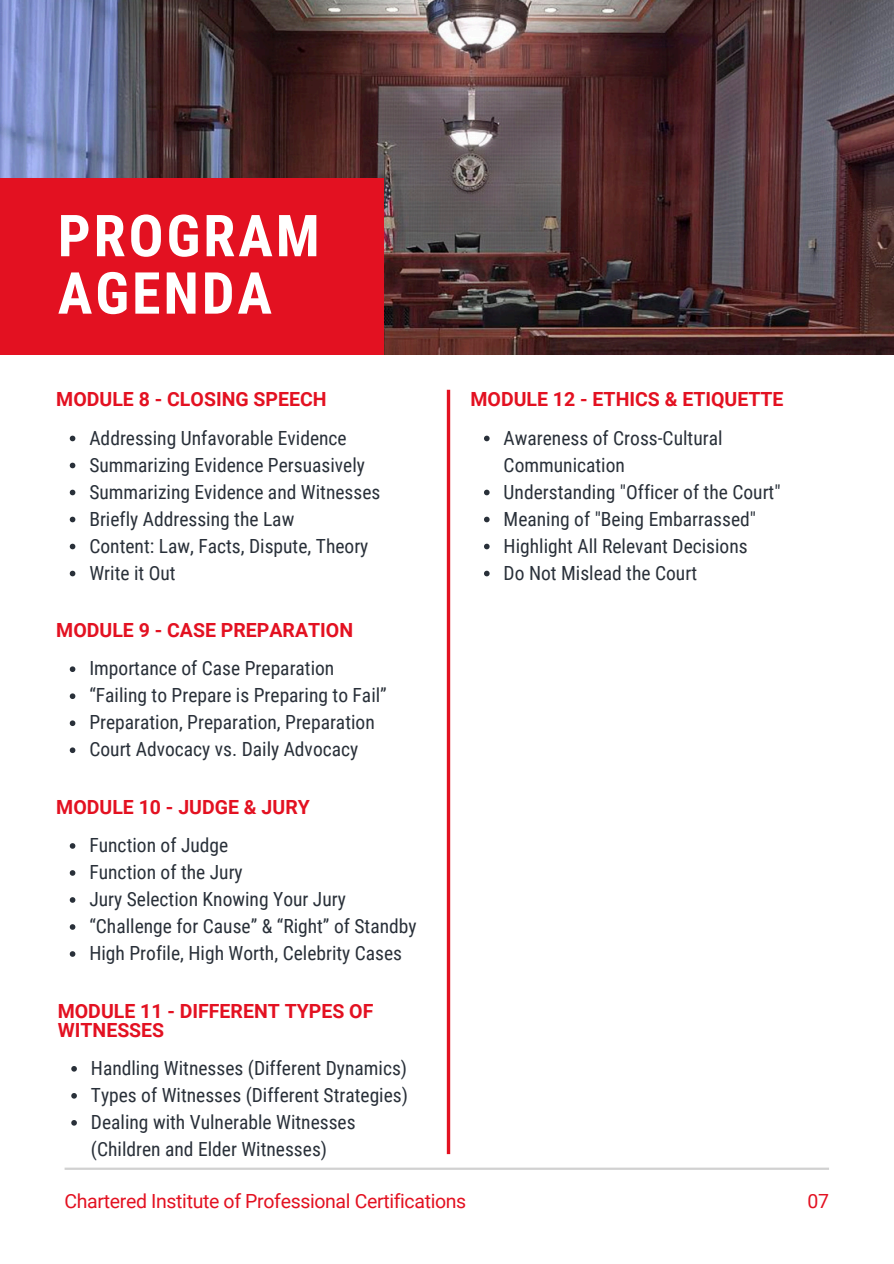
<style>
.page{position:relative;width:894px;height:1264px;background:#fff}
.page>*{position:absolute;margin:0;border:0;box-sizing:border-box;transform-origin:0 0}
.t1{font:700 57.9px/57.3px "Roboto Condensed";letter-spacing:.05em;color:#fff}
.t2{font:19.5px/27px "Roboto Condensed";color:#293039}
.t3{font:700 19.5px/19.2px "Roboto";color:#e31121}
.t4{font:19.5px "Roboto";letter-spacing:-.015em;color:#e31121}
</style>
<div class="page">
<img style="left:0;top:0;width:893px;height:354px">
<div style="left:0;top:178px;width:383px;height:176px;background:#e31121"></div>
<hr style="left:65px;top:1167px;width:763px;height:2px;background:#d1d1d1">
<svg style="left:70px;top:435px;width:5px;height:6px"></svg>
<svg style="left:70px;top:462px;width:5px;height:6px"></svg>
<svg style="left:70px;top:489px;width:5px;height:6px"></svg>
<svg style="left:70px;top:516px;width:5px;height:6px"></svg>
<svg style="left:70px;top:543px;width:5px;height:6px"></svg>
<svg style="left:70px;top:570px;width:5px;height:6px"></svg>
<svg style="left:446px;top:390px;width:4px;height:764px;background:#e8424e"></svg>
<svg style="left:70px;top:666px;width:5px;height:6px"></svg>
<svg style="left:70px;top:693px;width:5px;height:6px"></svg>
<svg style="left:70px;top:720px;width:5px;height:6px"></svg>
<svg style="left:70px;top:747px;width:5px;height:6px"></svg>
<svg style="left:70px;top:843px;width:5px;height:5px"></svg>
<svg style="left:70px;top:870px;width:5px;height:5px"></svg>
<svg style="left:70px;top:897px;width:5px;height:5px"></svg>
<svg style="left:70px;top:924px;width:5px;height:5px"></svg>
<svg style="left:70px;top:951px;width:5px;height:5px"></svg>
<svg style="left:484px;top:435px;width:5px;height:6px"></svg>
<svg style="left:484px;top:489px;width:5px;height:6px"></svg>
<svg style="left:484px;top:516px;width:5px;height:6px"></svg>
<svg style="left:484px;top:543px;width:5px;height:6px"></svg>
<svg style="left:484px;top:570px;width:5px;height:6px"></svg>
<svg style="left:71px;top:1066px;width:6px;height:5px"></svg>
<svg style="left:71px;top:1093px;width:6px;height:5px"></svg>
<svg style="left:71px;top:1120px;width:6px;height:5px"></svg>
<p class="t1" style="left:58px;top:208px;width:263px">PROGRAM<br>AGENDA</p>
<p class="t3" style="left:56px;top:390px;width:272px">MODULE 8 - CLOSING SPEECH</p>
<h1 class="t2" style="left:89px;top:424px;width:259px">Addressing Unfavorable Evidence</h1>
<h2 class="t2" style="left:89px;top:451px;width:277px">Summarizing Evidence Persuasively</h2>
<p class="t2" style="left:89px;top:478px;width:292px">Summarizing Evidence and Witnesses</p>
<p class="t2" style="left:89px;top:505px;width:206px">Briefly Addressing the Law</p>
<p class="t2" style="left:89px;top:532px;width:280px">Content: Law, Facts, Dispute, Theory</p>
<p class="t2" style="left:89px;top:559px;width:88px">Write it Out</p>
<h2 class="t3" style="left:56px;top:621px;width:298px">MODULE 9 - CASE PREPARATION</h2>
<p class="t2" style="left:89px;top:655px;width:246px">Importance of Case Preparation</p>
<p class="t2" style="left:89px;top:682px;width:299px">“Failing to Prepare is Preparing to Fail”</p>
<p class="t2" style="left:89px;top:709px;width:287px">Preparation, Preparation, Preparation</p>
<p class="t2" style="left:89px;top:736px;width:270px">Court Advocacy vs. Daily Advocacy</p>
<h2 class="t3" style="left:56px;top:797px;width:255px">MODULE 10 - JUDGE &amp; JURY</h2>
<p class="t2" style="left:89px;top:832px;width:140px">Function of Judge</p>
<p class="t2" style="left:89px;top:859px;width:155px">Function of the Jury</p>
<p class="t2" style="left:89px;top:886px;width:258px">Jury Selection Knowing Your Jury</p>
<p class="t2" style="left:89px;top:913px;width:328px">“Challenge for Cause” &amp; “Right” of Standby</p>
<p class="t2" style="left:89px;top:940px;width:314px">High Profile, High Worth, Celebrity Cases</p>
<p class="t3" style="left:58px;top:1001px;width:317px">MODULE 11 - DIFFERENT TYPES OF<br>WITNESSES</p>
<p class="t2" style="left:91px;top:1054px;width:317px">Handling Witnesses (Different Dynamics)</p>
<p class="t2" style="left:91px;top:1081px;width:318px">Types of Witnesses (Different Strategies)</p>
<p class="t2" style="left:91px;top:1108px;width:266px">Dealing with Vulnerable Witnesses (Children and Elder Witnesses)</p>
<p class="t3" style="left:470px;top:390px;width:314px">MODULE 12 - ETHICS &amp; ETIQUETTE</p>
<p class="t2" style="left:503px;top:424px;width:220px">Awareness of Cross-Cultural<br>Communication</p>
<p class="t2" style="left:503px;top:478px;width:278px">Understanding "Officer of the Court"</p>
<p class="t2" style="left:503px;top:505px;width:254px">Meaning of "Being Embarrassed"</p>
<h2 class="t2" style="left:503px;top:532px;width:245px">Highlight All Relevant Decisions</h2>
<p class="t2" style="left:503px;top:559px;width:195px">Do Not Mislead the Court</p>
<p class="t4" style="left:65px;top:1189px;width:403px">Chartered Institute of Professional Certifications</p>
<h2 class="t4" style="left:807px;top:1189px;width:23px">07</h2>
</div>
